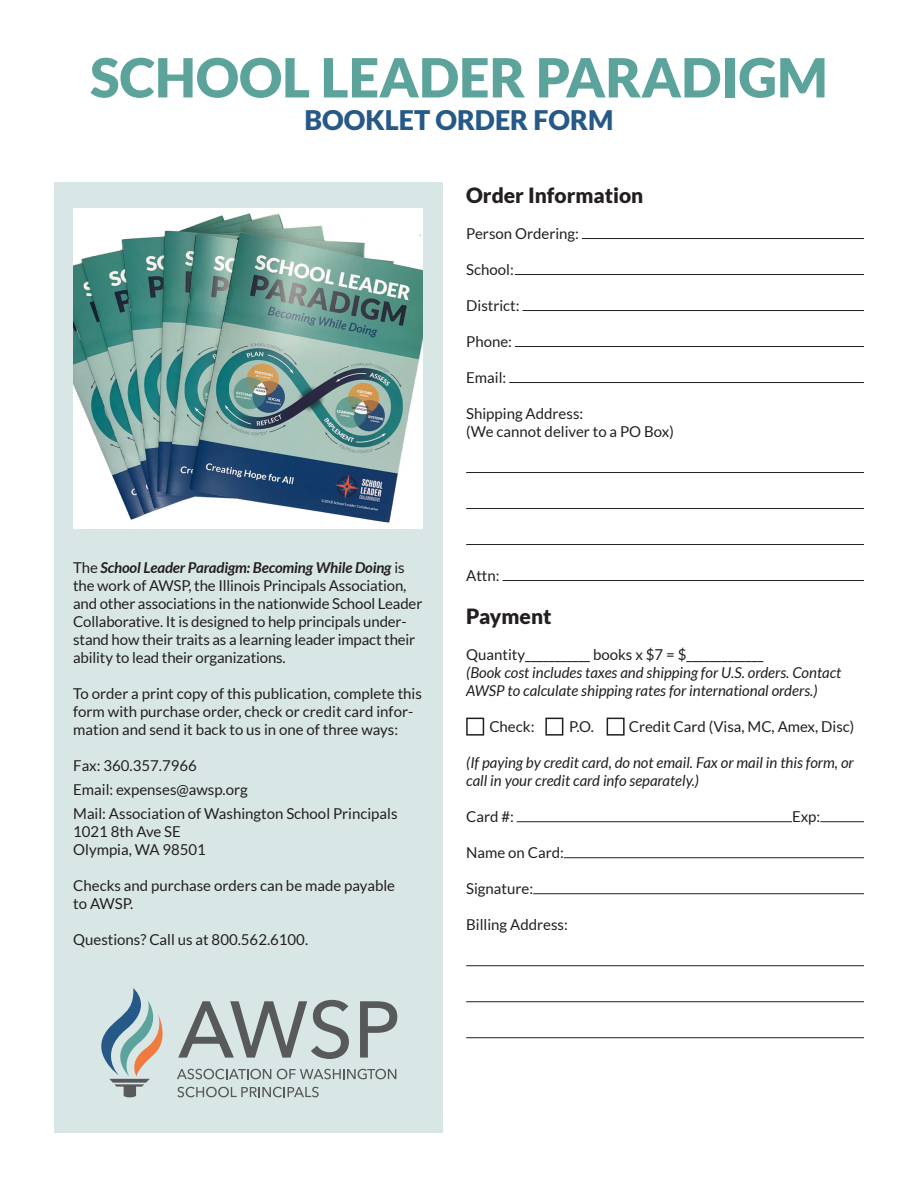
<style>
.page{position:relative;width:918px;height:1188px;background:#fff}
.page>*{position:absolute;margin:0;border:0;box-sizing:border-box;transform-origin:0 0}
.t1{font:900 54px "Lato";color:#5ba39b}
.t2{font:900 27px "Lato";color:#265988}
.t3{font:900 21px "Lato";color:#231f20}
.t4{font:15px/18px "Lato";color:#231f20}
.t5{font:italic 15px/18px "Lato";color:#231f20}
.s1{font-weight:700;font-style:italic}
</style>
<div class="page">
<div style="left:54px;top:182px;width:389px;height:950px;background:#d8e7e5"></div>
<hr style="left:582px;top:238px;width:282px;height:1px;background:#231f20">
<hr style="left:515px;top:274px;width:349px;height:1px;background:#231f20">
<hr style="left:523px;top:310px;width:341px;height:1px;background:#231f20">
<hr style="left:515px;top:346px;width:349px;height:1px;background:#231f20">
<hr style="left:509px;top:382px;width:355px;height:1px;background:#231f20">
<hr style="left:466px;top:472px;width:398px;height:1px;background:#231f20">
<hr style="left:466px;top:508px;width:398px;height:1px;background:#231f20">
<hr style="left:466px;top:544px;width:398px;height:1px;background:#231f20">
<hr style="left:503px;top:580px;width:361px;height:1px;background:#231f20">
<hr style="left:517px;top:821px;width:275px;height:1px;background:#231f20">
<hr style="left:820px;top:821px;width:44px;height:1px;background:#231f20">
<hr style="left:564px;top:857px;width:300px;height:1px;background:#231f20">
<hr style="left:533px;top:893px;width:331px;height:1px;background:#231f20">
<hr style="left:466px;top:965px;width:398px;height:1px;background:#231f20">
<hr style="left:466px;top:1001px;width:398px;height:1px;background:#231f20">
<hr style="left:466px;top:1037px;width:398px;height:1px;background:#231f20">
<img style="left:73px;top:209px;width:349px;height:320px">
<svg style="left:177px;top:1069px;width:94px;height:10px"></svg>
<svg style="left:277px;top:1069px;width:119px;height:10px"></svg>
<svg style="left:177px;top:1087px;width:142px;height:10px"></svg>
<svg style="left:178px;top:1000px;width:171px;height:59px"></svg>
<svg style="left:360px;top:1001px;width:37px;height:57px"></svg>
<svg style="left:101px;top:988px;width:62px;height:109px"></svg>
<div style="left:466px;top:718px;width:18px;height:18px;border:2px solid #231f20"></div>
<div style="left:545px;top:718px;width:18px;height:18px;border:2px solid #231f20"></div>
<div style="left:607px;top:718px;width:18px;height:18px;border:2px solid #231f20"></div>
<p class="t1" style="left:90px;top:46px;width:739px">SCHOOL LEADER PARADIGM</p>
<p class="t2" style="left:305px;top:104px;width:310px">BOOKLET ORDER FORM</p>
<p class="t3" style="left:466px;top:183px;width:179px">Order Information</p>
<p class="t4" style="left:466px;top:224px;width:114px">Person Ordering:</p>
<p class="t4" style="left:466px;top:260px;width:49px">School:</p>
<p class="t4" style="left:466px;top:296px;width:55px">District:</p>
<p class="t4" style="left:466px;top:332px;width:47px">Phone:</p>
<p class="t4" style="left:466px;top:368px;width:42px">Email:</p>
<p class="t4" style="left:466px;top:404px;width:119px">Shipping Address:</p>
<p class="t4" style="left:466px;top:422px;width:209px">(We cannot deliver to a PO Box)</p>
<p class="t4" style="left:73px;top:559px;width:351px">The <span class="s1">School Leader Paradigm: Becoming While Doing</span> is the work of AWSP, the Illinois Principals Association, and other associations in the nationwide School Leader Collaborative. It is designed to help principals under&shy;stand how their traits as a learning leader impact their ability to lead their organizations.</p>
<p class="t4" style="left:73px;top:685px;width:350px">To order a print copy of this publication, complete this form with purchase order, check or credit card infor&shy;mation and send it back to us in one of three ways:</p>
<p class="t4" style="left:73px;top:757px;width:125px">Fax: 360.357.7966</p>
<p class="t4" style="left:73px;top:781px;width:176px">Email: expenses@awsp.org</p>
<p class="t4" style="left:73px;top:805px;width:326px">Mail: Association of Washington School Principals</p>
<p class="t4" style="left:73px;top:823px;width:109px">1021 8th Ave SE</p>
<p class="t4" style="left:73px;top:841px;width:134px">Olympia, WA 98501</p>
<p class="t4" style="left:73px;top:877px;width:323px">Checks and purchase orders can be made payable to AWSP.</p>
<p class="t4" style="left:73px;top:931px;width:237px">Questions? Call us at 800.562.6100.</p>
<p class="t4" style="left:466px;top:566px;width:35px">Attn:</p>
<p class="t3" style="left:466px;top:604px;width:87px">Payment</p>
<p class="t4" style="left:466px;top:646px;width:299px">Quantity___________ books x $7 = $_____________</p>
<p class="t5" style="left:466px;top:664px;width:377px">(Book cost includes taxes and shipping for U.S. orders. Contact<br>AWSP to calculate shipping rates for international orders.)</p>
<p class="t4" style="left:489px;top:718px;width:47px">Check:</p>
<p class="t4" style="left:569px;top:718px;width:26px">P.O.</p>
<p class="t4" style="left:629px;top:718px;width:227px">Credit Card (Visa, MC, Amex, Disc)</p>
<p class="t5" style="left:466px;top:754px;width:389px">(If paying by credit card, do not email. Fax or mail in this form, or call in your credit card info separately.)</p>
<p class="t4" style="left:466px;top:808px;width:49px">Card #:</p>
<p class="t4" style="left:792px;top:808px;width:30px">Exp:</p>
<p class="t4" style="left:466px;top:844px;width:99px">Name on Card:</p>
<p class="t4" style="left:466px;top:880px;width:69px">Signature:</p>
<p class="t4" style="left:466px;top:916px;width:103px">Billing Address:</p>
</div>
